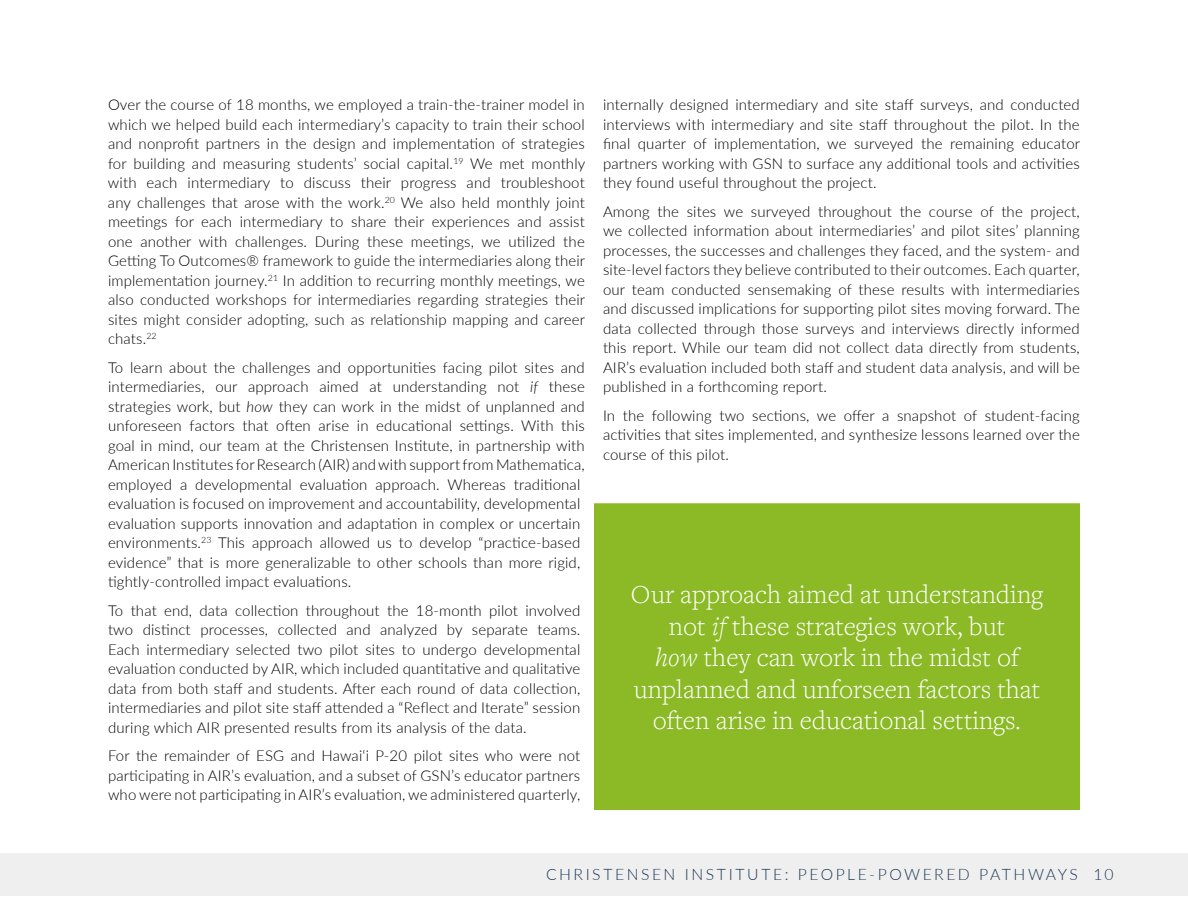
<style>
.page{position:relative;width:1188px;height:918px;background:#fff}
.page>*{position:absolute;margin:0;border:0;box-sizing:border-box;transform-origin:0 0}
.t1{font:300 27px/31.5px "Freight Text Pro";color:#fff;text-align:center}
.t2{font:300 15.75px "Lato";letter-spacing:.16em;color:#203a56}
.t3{font:300 15px/19.5px "Lato";letter-spacing:.01em;color:#000;text-align:justify}
.s1{font-style:italic}
</style>
<div class="page">
<div style="left:595px;top:504px;width:484px;height:305px;background:#8bba26"></div>
<div style="left:594px;top:503px;width:486px;height:307px;border:2px solid #8bba26"></div>
<div style="left:0;top:853px;width:1188px;height:43px;background:#efeff0"></div>
<p class="t3" style="left:108px;top:95px;width:479px">Over the course of 18 months, we employed a train-the-trainer model in which we helped build each intermediary’s capacity to train their school and nonprofit partners in the design and implementation of strategies for building and measuring students’ social capital.<sup>19</sup> We met monthly with each intermediary to discuss their progress and troubleshoot any challenges that arose with the work.<sup>20</sup> We also held monthly joint meetings for each intermediary to share their experiences and assist one another with challenges. During these meetings, we utilized the Getting To Outcomes® framework to guide the intermediaries along their implementation journey.<sup>21</sup> In addition to recurring monthly meetings, we also conducted workshops for intermediaries regarding strategies their sites might consider adopting, such as relationship mapping and career chats.<sup>22</sup></p>
<p class="t3" style="left:108px;top:357px;width:478px;text-align:left">To learn about the challenges and opportunities facing pilot sites and intermediaries, our approach aimed at understanding not <span class="s1">if</span> these strategies work, but <span class="s1">how</span> they can work in the midst of unplanned and unforeseen factors that often arise in educational settings. With this goal in mind, our team at the Christensen Institute, in partnership with American Institutes for Research (AIR) and with support from Mathematica, employed a developmental evaluation approach. Whereas traditional evaluation is focused on improvement and accountability, developmental evaluation supports innovation and adaptation in complex or uncertain environments.<sup>23</sup> This approach allowed us to develop “practice-based evidence” that is more generalizable to other schools than more rigid, tightly-controlled impact evaluations.</p>
<p class="t3" style="left:108px;top:600px;width:474px">To that end, data collection throughout the 18-month pilot involved two distinct processes, collected and analyzed by separate teams.<br>Each intermediary selected two pilot sites to undergo developmental evaluation conducted by AIR, which included quantitative and qualitative data from both staff and students. After each round of data collection, intermediaries and pilot site staff attended a “Reflect and Iterate” session during which AIR presented results from its analysis of the data.</p>
<p class="t3" style="left:108px;top:746px;width:474px">For the remainder of ESG and Hawai‘i P-20 pilot sites who were not participating in AIR’s evaluation, and a subset of GSN’s educator partners who were not participating in AIR’s evaluation, we administered quarterly,</p>
<p class="t3" style="left:603px;top:95px;width:479px">internally designed intermediary and site staff surveys, and conducted interviews with intermediary and site staff throughout the pilot. In the final quarter of implementation, we surveyed the remaining educator partners working with GSN to surface any additional tools and activities they found useful throughout the project.</p>
<p class="t3" style="left:603px;top:201px;width:478px">Among the sites we surveyed throughout the course of the project, we collected information about intermediaries’ and pilot sites’ planning processes, the successes and challenges they faced, and the system- and site-level factors they believe contributed to their outcomes. Each quarter, our team conducted sensemaking of these results with intermediaries and discussed implications for supporting pilot sites moving forward. The data collected through those surveys and interviews directly informed this report. While our team did not collect data directly from students, AIR’s evaluation included both staff and student data analysis, and will be published in a forthcoming report.</p>
<p class="t3" style="left:603px;top:405px;width:478px">In the following two sections, we offer a snapshot of student-facing activities that sites implemented, and synthesize lessons learned over the course of this pilot.</p>
<h1 class="t1" style="left:631px;top:578px;width:414px">Our approach aimed at understanding not <span class="s1">if</span> these strategies work, but<br><span class="s1">how</span> they can work in the midst of unplanned and unforseen factors that often arise in educational settings.</h1>
<p class="t2" style="left:546px;top:864px;width:569px">CHRISTENSEN INSTITUTE: PEOPLE-POWERED PATHWAYS 10</p>
</div>
